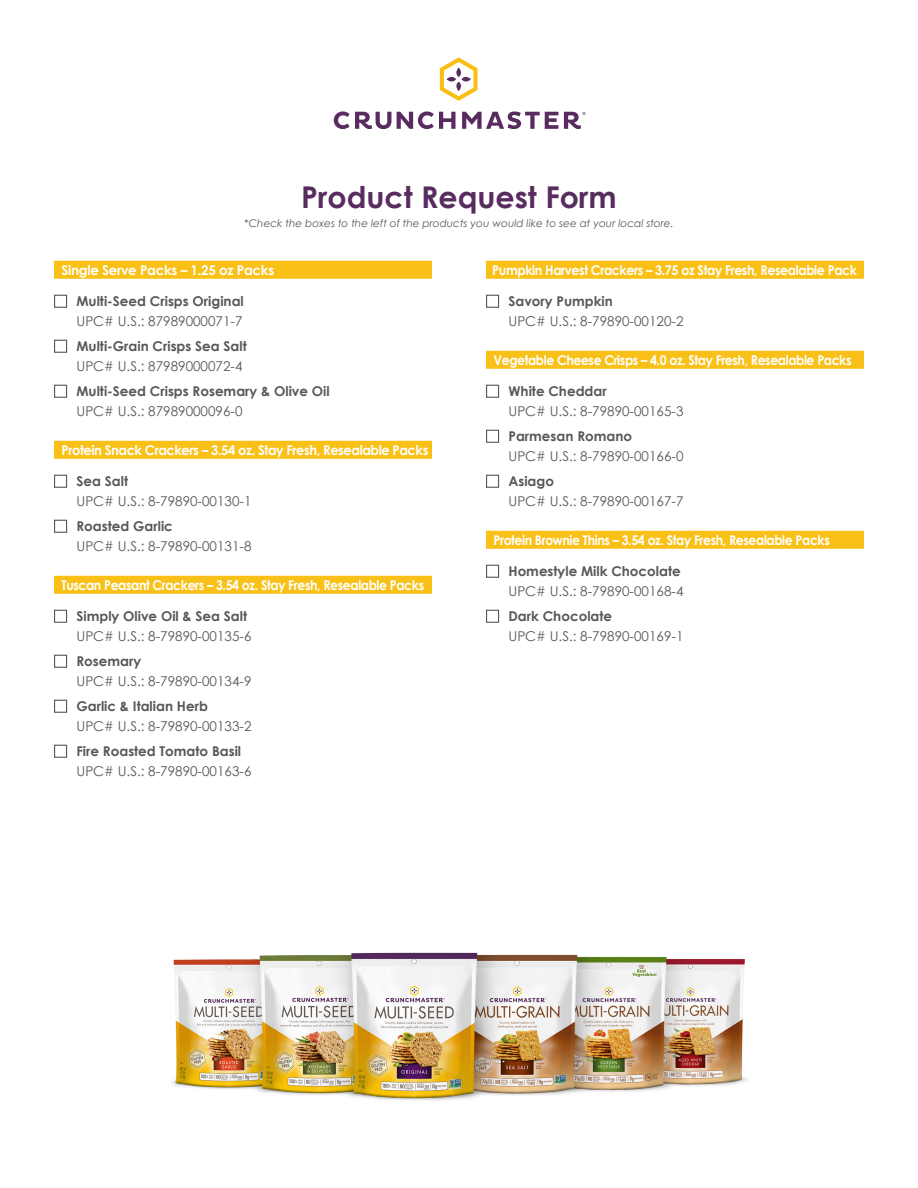
<style>
.page{position:relative;width:918px;height:1188px;background:#fff}
.page>*{position:absolute;margin:0;border:0;box-sizing:border-box;transform-origin:0 0}
.t1{font:700 30px "Century Gothic";color:#582c5f}
.t2{font:13.5px "Century Gothic";color:#57585a}
.t3{font:700 13.5px "Century Gothic";color:#57585a}
.t4{font:700 13.5px "Century Gothic";letter-spacing:-.03em;color:#fff;scale:.92 1}
.t5{font:700 13.5px "Century Gothic";letter-spacing:-.03em;color:#fff;scale:.96 1}
.t6{font:700 13.5px "Century Gothic";letter-spacing:-.03em;color:#fff;scale:.93 1}
.t7{font:700 13.5px "Century Gothic";letter-spacing:-.03em;color:#fff}
.t8{font:italic 10.5px "Century Gothic";color:#57585a}
.t9{font:500 4.2px "Helvetica Neue";color:#5e3367}
</style>
<div class="page">
<img style="left:172px;top:952px;width:575px;height:149px">
<svg style="left:334px;top:111px;width:57px;height:18px"></svg>
<svg style="left:397px;top:111px;width:59px;height:18px"></svg>
<svg style="left:564px;top:112px;width:17px;height:17px"></svg>
<svg style="left:462px;top:111px;width:96px;height:18px"></svg>
<svg style="left:440px;top:58px;width:38px;height:43px"></svg>
<div style="left:54px;top:261px;width:378px;height:18px;background:#f9c017"></div>
<div style="left:54px;top:441px;width:378px;height:18px;background:#f9c017"></div>
<div style="left:54px;top:576px;width:378px;height:18px;background:#f9c017"></div>
<div style="left:54px;top:295px;width:13px;height:13px;border:1px solid #57585a"></div>
<div style="left:54px;top:340px;width:13px;height:13px;border:1px solid #57585a"></div>
<div style="left:54px;top:385px;width:13px;height:13px;border:1px solid #57585a"></div>
<div style="left:54px;top:475px;width:13px;height:13px;border:1px solid #57585a"></div>
<div style="left:54px;top:520px;width:13px;height:13px;border:1px solid #57585a"></div>
<div style="left:54px;top:610px;width:13px;height:13px;border:1px solid #57585a"></div>
<div style="left:54px;top:655px;width:13px;height:13px;border:1px solid #57585a"></div>
<div style="left:54px;top:700px;width:13px;height:13px;border:1px solid #57585a"></div>
<div style="left:54px;top:745px;width:13px;height:13px;border:1px solid #57585a"></div>
<div style="left:486px;top:261px;width:378px;height:18px;background:#f9c017"></div>
<div style="left:486px;top:351px;width:378px;height:18px;background:#f9c017"></div>
<div style="left:486px;top:531px;width:378px;height:18px;background:#f9c017"></div>
<div style="left:486px;top:295px;width:13px;height:13px;border:1px solid #57585a"></div>
<div style="left:486px;top:385px;width:13px;height:13px;border:1px solid #57585a"></div>
<div style="left:486px;top:430px;width:13px;height:13px;border:1px solid #57585a"></div>
<div style="left:486px;top:475px;width:13px;height:13px;border:1px solid #57585a"></div>
<div style="left:486px;top:565px;width:13px;height:13px;border:1px solid #57585a"></div>
<div style="left:486px;top:610px;width:13px;height:13px;border:1px solid #57585a"></div>
<p class="t9" style="left:582px;top:110px;width:5px">®</p>
<h1 class="t1" style="left:301px;top:178px;width:317px">Product Request Form</h1>
<p class="t8" style="left:244px;top:217px;width:431px">*Check the boxes to the left of the products you would like to see at your local store.</p>
<p class="t7" style="left:61px;top:261px;width:214px">Single Serve Packs – 1.25 oz Packs</p>
<p class="t3" style="left:76px;top:293px;width:169px">Multi-Seed Crisps Original</p>
<p class="t2" style="left:76px;top:313px;width:168px">UPC# U.S.: 87989000071-7</p>
<p class="t3" style="left:76px;top:338px;width:172px">Multi-Grain Crisps Sea Salt</p>
<p class="t2" style="left:76px;top:358px;width:168px">UPC# U.S.: 87989000072-4</p>
<p class="t3" style="left:76px;top:383px;width:255px">Multi-Seed Crisps Rosemary &amp; Olive Oil</p>
<p class="t2" style="left:76px;top:403px;width:168px">UPC# U.S.: 87989000096-0</p>
<p class="t5" style="left:62px;top:441px;width:384px">Protein Snack Crackers – 3.54 oz. Stay Fresh, Resealable Packs</p>
<p class="t3" style="left:76px;top:473px;width:53px">Sea Salt</p>
<p class="t2" style="left:76px;top:493px;width:176px">UPC# U.S.: 8-79890-00130-1</p>
<p class="t3" style="left:76px;top:518px;width:98px">Roasted Garlic</p>
<p class="t2" style="left:76px;top:538px;width:176px">UPC# U.S.: 8-79890-00131-8</p>
<p class="t4" style="left:62px;top:576px;width:396px">Tuscan Peasant Crackers – 3.54 oz. Stay Fresh, Resealable Packs</p>
<p class="t3" style="left:76px;top:608px;width:172px">Simply Olive Oil &amp; Sea Salt</p>
<p class="t2" style="left:76px;top:628px;width:176px">UPC# U.S.: 8-79890-00135-6</p>
<p class="t3" style="left:76px;top:653px;width:66px">Rosemary</p>
<p class="t2" style="left:76px;top:673px;width:176px">UPC# U.S.: 8-79890-00134-9</p>
<p class="t3" style="left:76px;top:698px;width:133px">Garlic &amp; Italian Herb</p>
<p class="t2" style="left:76px;top:718px;width:176px">UPC# U.S.: 8-79890-00133-2</p>
<p class="t3" style="left:76px;top:743px;width:166px">Fire Roasted Tomato Basil</p>
<p class="t2" style="left:76px;top:763px;width:176px">UPC# U.S.: 8-79890-00163-6</p>
<p class="t6" style="left:492px;top:261px;width:394px">Pumpkin Harvest Crackers – 3.75 oz Stay Fresh, Resealable Pack</p>
<p class="t3" style="left:508px;top:293px;width:106px">Savory Pumpkin</p>
<p class="t2" style="left:508px;top:313px;width:176px">UPC# U.S.: 8-79890-00120-2</p>
<p class="t4" style="left:494px;top:351px;width:391px">Vegetable Cheese Crisps – 4.0 oz. Stay Fresh, Resealable Packs</p>
<p class="t3" style="left:508px;top:383px;width:100px">White Cheddar</p>
<p class="t2" style="left:508px;top:403px;width:176px">UPC# U.S.: 8-79890-00165-3</p>
<p class="t3" style="left:508px;top:428px;width:125px">Parmesan Romano</p>
<p class="t2" style="left:508px;top:448px;width:176px">UPC# U.S.: 8-79890-00166-0</p>
<p class="t3" style="left:508px;top:473px;width:47px">Asiago</p>
<p class="t2" style="left:508px;top:493px;width:176px">UPC# U.S.: 8-79890-00167-7</p>
<p class="t4" style="left:494px;top:531px;width:367px">Protein Brownie Thins – 3.54 oz. Stay Fresh, Resealable Packs</p>
<p class="t3" style="left:508px;top:563px;width:174px">Homestyle Milk Chocolate</p>
<p class="t2" style="left:508px;top:583px;width:176px">UPC# U.S.: 8-79890-00168-4</p>
<p class="t3" style="left:508px;top:608px;width:105px">Dark Chocolate</p>
<p class="t2" style="left:508px;top:628px;width:176px">UPC# U.S.: 8-79890-00169-1</p>
</div>
